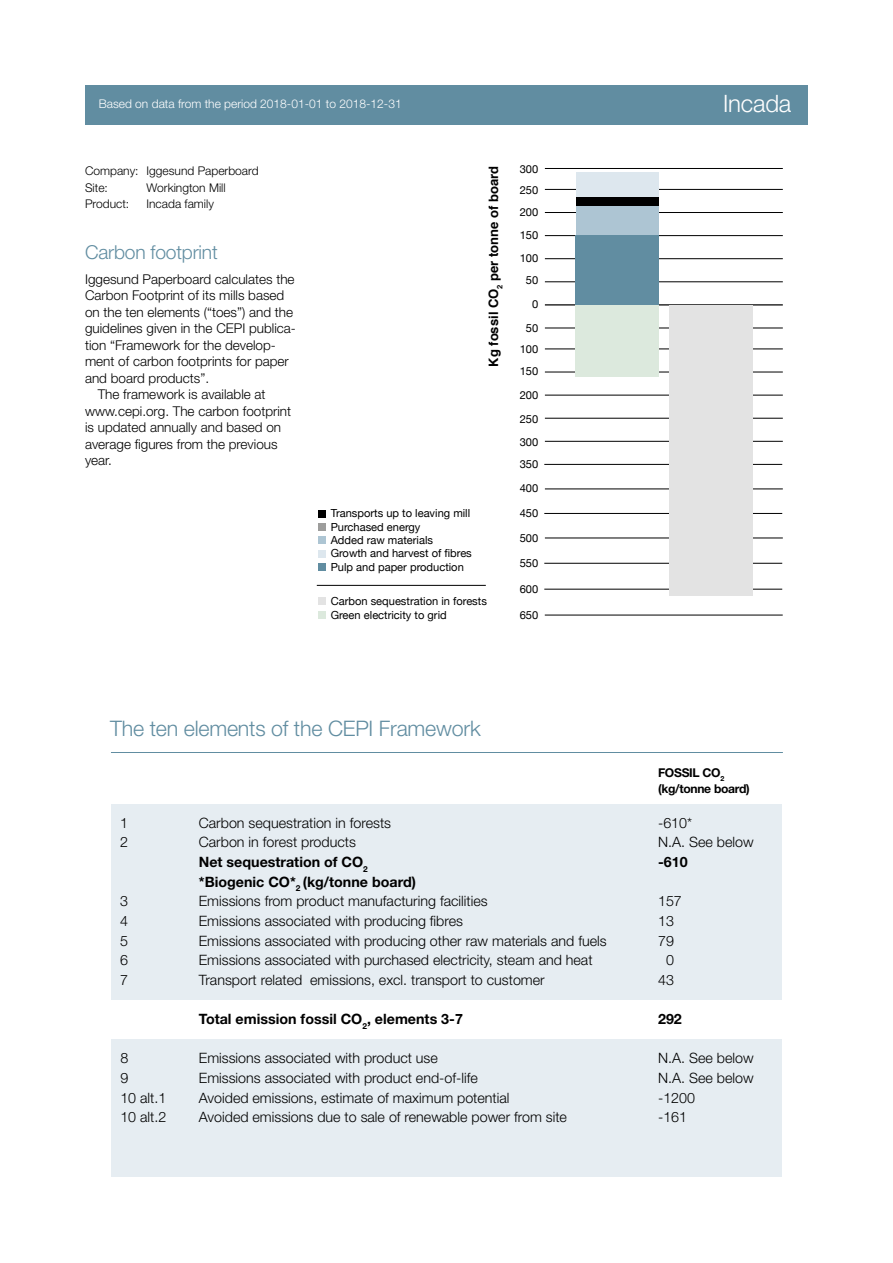
<style>
.page{position:relative;width:893px;height:1263px;background:#fff}
.page>*{position:absolute;margin:0;border:0;box-sizing:border-box;transform-origin:0 0}
.t1{font:300 24px "Helvetica Neue";letter-spacing:-.01em;color:#fff}
.t2{font:300 21.45px "Helvetica Neue";letter-spacing:-.01em;color:#618da1}
.t3{font:300 19.2px "Helvetica Neue";letter-spacing:-.01em;color:#618da1}
.t4{font:300 14.25px "Helvetica Neue";color:#000}
.t5{font:700 14.25px "Helvetica Neue";color:#000}
.t6{font:300 13.5px "Helvetica Neue";color:#000}
.t7{font:700 13.05px "Helvetica";color:#000}
.t8{font:700 12.15px/15.6px "Helvetica Neue";letter-spacing:-.025em;color:#000}
.t9{font:300 12px/16.5px "Helvetica Neue";color:#000}
.t10{font:300 12px "Helvetica Neue";color:#fff}
.t11{font:11.1px/13.4px "Helvetica Neue";color:#000}
</style>
<div class="page">
<div style="left:111px;top:1039px;width:671px;height:137px;background:#e6edf2"></div>
<div style="left:111px;top:804px;width:671px;height:195px;background:#e6edf2"></div>
<div style="left:85px;top:85px;width:723px;height:40px;background:#618da1"></div>
<hr style="left:111px;top:752px;width:672px;height:1px;background:#618da1">
<hr style="left:545px;top:282px;width:238px;height:1px;background:#000">
<hr style="left:545px;top:235px;width:238px;height:1px;background:#000">
<hr style="left:545px;top:189px;width:238px;height:1px;background:#000">
<hr style="left:545px;top:168px;width:238px;height:1px;background:#000">
<hr style="left:545px;top:212px;width:238px;height:1px;background:#000">
<hr style="left:545px;top:258px;width:238px;height:1px;background:#000">
<hr style="left:545px;top:304px;width:238px;height:1px;background:#000">
<hr style="left:545px;top:441px;width:238px;height:1px;background:#000">
<hr style="left:545px;top:395px;width:238px;height:1px;background:#000">
<hr style="left:545px;top:349px;width:238px;height:1px;background:#000">
<hr style="left:545px;top:328px;width:238px;height:1px;background:#000">
<hr style="left:545px;top:372px;width:238px;height:1px;background:#000">
<hr style="left:545px;top:418px;width:238px;height:1px;background:#000">
<div style="left:576px;top:196px;width:82px;height:11px;background:#000"></div>
<div style="left:576px;top:206px;width:82px;height:32px;background:#adc5d3"></div>
<div style="left:576px;top:173px;width:82px;height:24px;background:#dde7ee"></div>
<div style="left:575px;top:235px;width:83px;height:69px;background:#618da1"></div>
<hr style="left:544px;top:464px;width:238px;height:1px;background:#000">
<hr style="left:545px;top:489px;width:238px;height:1px;background:#000">
<hr style="left:544px;top:513px;width:238px;height:1px;background:#000">
<hr style="left:545px;top:538px;width:238px;height:1px;background:#000">
<hr style="left:544px;top:563px;width:238px;height:1px;background:#000">
<hr style="left:544px;top:589px;width:238px;height:1px;background:#000">
<hr style="left:545px;top:615px;width:238px;height:1px;background:#000">
<div style="left:669px;top:305px;width:83px;height:291px;background:#e3e3e3"></div>
<div style="left:318px;top:563px;width:7px;height:7px;background:#618da1"></div>
<div style="left:318px;top:550px;width:7px;height:8px;background:#dde7ee"></div>
<div style="left:318px;top:537px;width:7px;height:7px;background:#adc5d3"></div>
<div style="left:318px;top:523px;width:7px;height:8px;background:#9d9d9c"></div>
<div style="left:318px;top:511px;width:7px;height:7px;background:#000"></div>
<div style="left:318px;top:597px;width:7px;height:8px;background:#e3e3e3"></div>
<hr style="left:317px;top:585px;width:169px;height:1px;background:#000">
<div style="left:575px;top:305px;width:83px;height:72px;background:#dce9dd"></div>
<div style="left:318px;top:612px;width:8px;height:7px;background:#dce9dd"></div>
<p class="t10" style="left:99px;top:97px;width:304px">Based on data from the period 2018-01-01 to 2018-12-31</p>
<p class="t9" style="left:85px;top:163px;width:175px">Company: Iggesund Paperboard<br>Site:</p>
<p class="t9" style="left:147px;top:179px;width:81px">Workington Mill</p>
<p class="t9" style="left:85px;top:196px;width:46px">Product:</p>
<p class="t9" style="left:147px;top:196px;width:69px">Incada family</p>
<h3 class="t3" style="left:85px;top:240px;width:134px">Carbon footprint</h3>
<p class="t6" style="left:85px;top:271px;width:211px">Iggesund Paperboard calculates the</p>
<p class="t6" style="left:85px;top:287px;width:201px">Carbon Footprint of its mills based</p>
<p class="t6" style="left:85px;top:304px;width:210px">on the ten elements (“toes”) and the</p>
<p class="t6" style="left:85px;top:320px;width:212px">guidelines given in the CEPI publica-</p>
<p class="t6" style="left:85px;top:337px;width:192px">tion “Framework for the develop-</p>
<p class="t6" style="left:85px;top:353px;width:205px">ment of carbon footprints for paper</p>
<p class="t6" style="left:85px;top:370px;width:126px">and board products”.</p>
<p class="t6" style="left:98px;top:386px;width:169px">The framework is available at</p>
<p class="t6" style="left:85px;top:403px;width:208px">www.cepi.org. The carbon footprint</p>
<p class="t6" style="left:85px;top:419px;width:198px">is updated annually and based on</p>
<p class="t6" style="left:85px;top:436px;width:194px">average figures from the previous</p>
<p class="t6" style="left:85px;top:452px;width:29px">year.</p>
<p class="t7" style="left:485px;top:367px;width:202px;rotate:-90deg">Kg fossil CO<sub>2</sub> per tonne of board</p>
<p class="t11" style="left:331px;top:507px;width:143px">Transports up to leaving mill<br>Purchased energy<br>Added raw materials<br>Growth and harvest of fibres<br>Pulp and paper production</p>
<p class="t11" style="left:331px;top:594px;width:158px">Carbon sequestration in forests<br>Green electricity to grid</p>
<p class="t11" style="left:520px;top:163px;width:20px">300</p>
<p class="t11" style="left:520px;top:205px;width:20px">200</p>
<p class="t11" style="left:520px;top:183px;width:20px">250</p>
<p class="t11" style="left:520px;top:224px;width:20px;line-height:22.8px;text-align:right">150<br>100<br>50<br>0</p>
<p class="t11" style="left:526px;top:322px;width:14px">50</p>
<p class="t11" style="left:520px;top:342px;width:20px">100</p>
<p class="t11" style="left:520px;top:364px;width:20px">150</p>
<p class="t11" style="left:520px;top:383px;width:20px;line-height:23.7px">200<br>250</p>
<p class="t11" style="left:520px;top:435px;width:20px">300</p>
<p class="t11" style="left:520px;top:457px;width:20px">350</p>
<p class="t11" style="left:520px;top:482px;width:20px">400</p>
<p class="t11" style="left:520px;top:507px;width:20px">450</p>
<p class="t11" style="left:520px;top:532px;width:20px">500</p>
<p class="t11" style="left:520px;top:556px;width:20px">550</p>
<p class="t11" style="left:520px;top:582px;width:20px">600</p>
<p class="t11" style="left:520px;top:608px;width:20px">650</p>
<h2 class="t2" style="left:110px;top:715px;width:372px">The ten elements of the CEPI Framework</h2>
<h1 class="t1" style="left:723px;top:89px;width:70px">Incada</h1>
<p class="t8" style="left:658px;top:764px;width:93px">FOSSIL CO<sub>2 </sub>(kg/tonne board)</p>
<p class="t4" style="left:120px;top:814px;width:9px">1</p>
<p class="t4" style="left:199px;top:814px;width:194px">Carbon sequestration in forests</p>
<p class="t4" style="left:658px;top:814px;width:36px">-610*</p>
<p class="t4" style="left:120px;top:834px;width:9px">2</p>
<p class="t4" style="left:199px;top:834px;width:159px">Carbon in forest products</p>
<p class="t4" style="left:658px;top:834px;width:97px">N.A. See below</p>
<p class="t5" style="left:199px;top:853px;width:171px">Net sequestration of CO<sub>2</sub></p>
<p class="t5" style="left:658px;top:853px;width:31px">-610</p>
<p class="t5" style="left:199px;top:873px;width:219px">*Biogenic CO*<sub>2</sub> (kg/tonne board)</p>
<p class="t4" style="left:120px;top:892px;width:9px">3</p>
<p class="t4" style="left:199px;top:892px;width:290px">Emissions from product manufacturing facilities</p>
<p class="t4" style="left:658px;top:892px;width:25px">157</p>
<p class="t4" style="left:120px;top:912px;width:9px">4</p>
<p class="t4" style="left:199px;top:912px;width:266px">Emissions associated with producing fibres</p>
<p class="t4" style="left:658px;top:912px;width:17px">13</p>
<p class="t4" style="left:120px;top:932px;width:9px">5</p>
<p class="t4" style="left:199px;top:932px;width:409px">Emissions associated with producing other raw materials and fuels</p>
<p class="t4" style="left:658px;top:932px;width:17px">79</p>
<p class="t4" style="left:120px;top:951px;width:9px">6</p>
<p class="t4" style="left:199px;top:951px;width:395px">Emissions associated with purchased electricity, steam and heat</p>
<p class="t4" style="left:666px;top:951px;width:9px">0</p>
<p class="t4" style="left:120px;top:971px;width:9px">7</p>
<p class="t4" style="left:199px;top:971px;width:347px">Transport related emissions, excl. transport to customer</p>
<p class="t4" style="left:658px;top:971px;width:17px">43</p>
<p class="t5" style="left:199px;top:1010px;width:266px">Total emission fossil CO<sub>2</sub>, elements 3-7</p>
<p class="t5" style="left:658px;top:1010px;width:25px">292</p>
<p class="t4" style="left:120px;top:1049px;width:9px">8</p>
<p class="t4" style="left:199px;top:1049px;width:241px">Emissions associated with product use</p>
<p class="t4" style="left:658px;top:1049px;width:97px">N.A. See below</p>
<p class="t4" style="left:120px;top:1069px;width:9px">9</p>
<p class="t4" style="left:199px;top:1069px;width:280px">Emissions associated with product end-of-life</p>
<p class="t4" style="left:658px;top:1069px;width:97px">N.A. See below</p>
<p class="t4" style="left:120px;top:1089px;width:48px">10 alt.1</p>
<p class="t4" style="left:199px;top:1089px;width:312px">Avoided emissions, estimate of maximum potential</p>
<p class="t4" style="left:658px;top:1089px;width:39px">-1200</p>
<p class="t4" style="left:120px;top:1108px;width:48px">10 alt.2</p>
<p class="t4" style="left:199px;top:1108px;width:370px">Avoided emissions due to sale of renewable power from site</p>
<p class="t4" style="left:658px;top:1108px;width:31px">-161</p>
</div>
